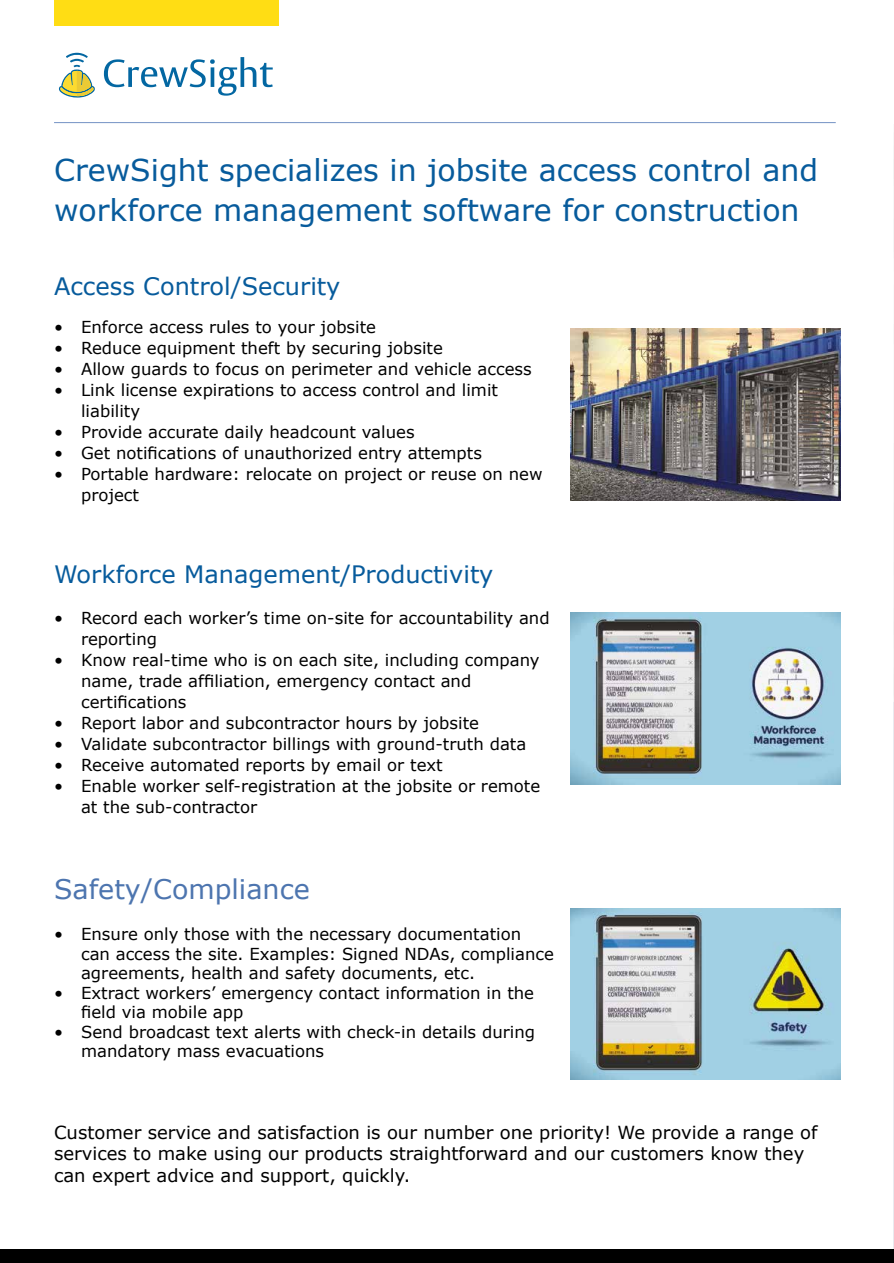
<style>
.page{position:relative;width:894px;height:1263px;background:#fff}
.page>*{position:absolute;margin:0;border:0;box-sizing:border-box;transform-origin:0 0}
.t1{font:30px/40.5px "Verdana";color:#075b9c}
.t2{font:27px "Verdana";color:#4d75af}
.t3{font:24px "Verdana";color:#075b9c}
.t4{font:18px/21.6px "Verdana";color:#000}
.t5{font:16.5px/21px "Verdana";color:#000}
</style>
<div class="page">
<img style="left:893px;top:159px;width:1px;height:539px">
<hr style="left:893px;top:702px;width:1px;height:561px;background:#eaeaef">
<div style="left:0;top:1249px;width:893px;height:14px;background:#000"></div>
<img style="left:570px;top:329px;width:270px;height:171px">
<img style="left:570px;top:613px;width:270px;height:171px">
<img style="left:570px;top:908px;width:270px;height:171px">
<div style="left:54px;top:0;width:224px;height:26px;background:#ffdd14"></div>
<svg style="left:104px;top:57px;width:169px;height:39px"></svg>
<svg style="left:59px;top:53px;width:36px;height:45px"></svg>
<svg style="left:77px;top:87px;width:17px;height:9px"></svg>
<hr style="left:54px;top:122px;width:781px;height:1px;background:#7492c4">
<h1 class="t1" style="left:54px;top:150px;width:765px">CrewSight specializes in jobsite access control and workforce management software for construction</h1>
<h3 class="t3" style="left:54px;top:271px;width:288px">Access Control/Security</h3>
<p class="t5" style="left:54px;top:317px;width:323px">• Enforce access rules to your jobsite</p>
<p class="t5" style="left:54px;top:338px;width:390px">• Reduce equipment theft by securing jobsite</p>
<p class="t5" style="left:54px;top:359px;width:479px">• Allow guards to focus on perimeter and vehicle access</p>
<p class="t5" style="left:81px;top:380px;width:418px;text-indent:-27px">• Link license expirations to access control and limit liability</p>
<p class="t5" style="left:54px;top:422px;width:362px">• Provide accurate daily headcount values</p>
<p class="t5" style="left:54px;top:443px;width:429px">• Get notifications of unauthorized entry attempts</p>
<p class="t5" style="left:81px;top:464px;width:463px;text-indent:-27px">• Portable hardware: relocate on project or reuse on new project</p>
<h3 class="t3" style="left:54px;top:559px;width:441px">Workforce Management/Productivity</h3>
<p class="t5" style="left:81px;top:608px;width:470px;text-indent:-27px">• Record each worker’s time on-site for accountability and reporting</p>
<p class="t5" style="left:81px;top:650px;width:460px;text-indent:-27px">• Know real-time who is on each site, including company name, trade affiliation, emergency contact and certifications</p>
<p class="t5" style="left:54px;top:713px;width:426px">• Report labor and subcontractor hours by jobsite</p>
<p class="t5" style="left:54px;top:734px;width:473px">• Validate subcontractor billings with ground-truth data</p>
<p class="t5" style="left:54px;top:755px;width:390px">• Receive automated reports by email or text</p>
<p class="t5" style="left:81px;top:776px;width:460px;text-indent:-27px">• Enable worker self-registration at the jobsite or remote at the sub-contractor</p>
<h2 class="t2" style="left:54px;top:872px;width:257px">Safety/Compliance</h2>
<p class="t5" style="left:81px;top:924px;width:474px;line-height:19.5px;text-indent:-27px">• Ensure only those with the necessary documentation can access the site. Examples: Signed NDAs, compliance agreements, health and safety documents, etc.</p>
<p class="t5" style="left:81px;top:983px;width:454px;line-height:19.5px;text-indent:-27px">• Extract workers’ emergency contact information in the field via mobile app</p>
<p class="t5" style="left:81px;top:1022px;width:455px;line-height:19.5px;text-indent:-27px">• Send broadcast text alerts with check-in details during mandatory mass evacuations</p>
<p class="t4" style="left:54px;top:1121px;width:764px">Customer service and satisfaction is our number one priority! We provide a range of services to make using our products straightforward and our customers know they can expert advice and support, quickly.</p>
</div>
